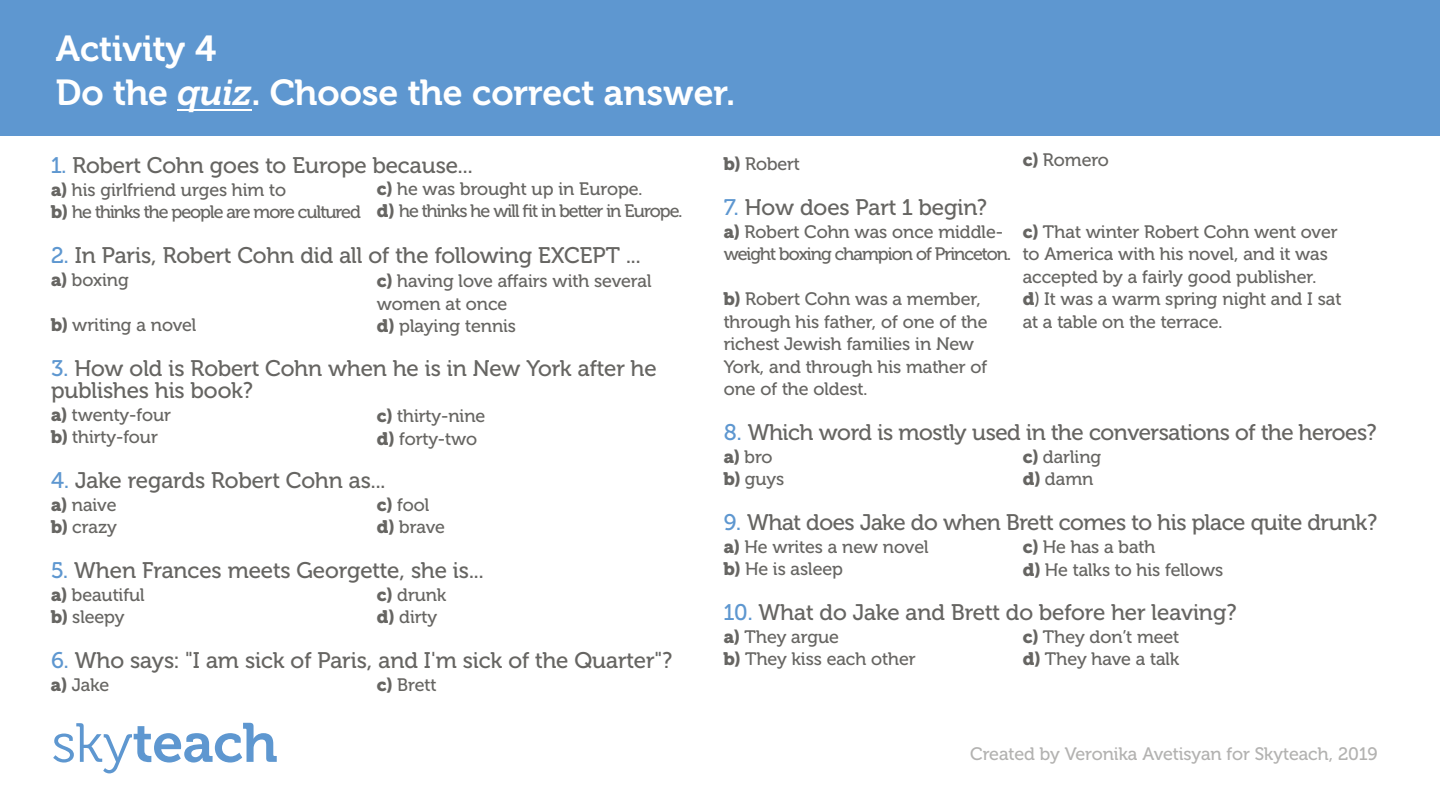
<style>
.page{position:relative;width:1440px;height:810px;background:#fff}
.page>*{position:absolute;margin:0;border:0;box-sizing:border-box;transform-origin:0 0}
.t1{font:36px/44px "Museo Cyrl 700";color:#fff}
.t2{font:22.5px/22.5px "Museo Cyrl 500";color:#666562}
.t3{font:18px/22.5px "Museo Cyrl 500";color:#666562}
.t4{font:18px/22.5px "Museo Cyrl 500";letter-spacing:-.05em;color:#666562}
.s1{font-style:italic}
.s2{color:#5e97d0}
.s3{font-family:"Museo Cyrl 900"}
</style>
<div class="page">
<div style="left:0;top:0;width:1440px;height:136px;background:#5e97d0"></div>
<svg style="left:53px;top:723px;width:224px;height:50px"></svg>
<hr style="left:178px;top:109px;width:74px;height:2px;background:#fff">
<h1 class="t1" style="left:56px;top:27px;width:681px">Activity 4<br>Do the <span class="s1">quiz</span>. Choose the correct answer.</h1>
<p class="t2" style="left:51px;top:155px;width:423px"><span class="s2">1.</span> Robert Cohn goes to Europe because...</p>
<p class="t4" style="left:51px;top:179px;width:311px"><span class="s3">a)</span> his girlfriend urges him to<br><span class="s3">b)</span> he thinks the people are more cultured</p>
<p class="t2" style="left:51px;top:245px;width:591px"><span class="s2">2.</span> In Paris, Robert Cohn did all of the following EXCEPT ...</p>
<p class="t3" style="left:51px;top:269px;width:79px"><span class="s3">a)</span> boxing</p>
<p class="t3" style="left:51px;top:314px;width:147px"><span class="s3">b)</span> writing a novel</p>
<p class="t2" style="left:51px;top:357px;width:607px"><span class="s2">3.</span> How old is Robert Cohn when he is in New York after he publishes his book?</p>
<p class="t3" style="left:51px;top:404px;width:121px"><span class="s3">a)</span> twenty-four <span class="s3">b)</span> thirty-four</p>
<p class="t2" style="left:51px;top:470px;width:336px"><span class="s2">4.</span> Jake regards Robert Cohn as...</p>
<p class="t3" style="left:51px;top:494px;width:68px"><span class="s3">a)</span> naive <span class="s3">b)</span> crazy</p>
<p class="t2" style="left:51px;top:560px;width:434px"><span class="s2">5.</span> When Frances meets Georgette, she is...</p>
<p class="t3" style="left:51px;top:584px;width:95px"><span class="s3">a)</span> beautiful <span class="s3">b)</span> sleepy</p>
<p class="t2" style="left:51px;top:650px;width:623px"><span class="s2">6.</span> Who says: "I am sick of Paris, and I'm sick of the Quarter"?</p>
<p class="t3" style="left:51px;top:674px;width:60px"><span class="s3">a)</span> Jake</p>
<p class="t4" style="left:377px;top:178px;width:307px"><span class="s3">c)</span> he was brought up in Europe.<br><span class="s3">d)</span> he thinks he will fit in better in Europe.</p>
<p class="t3" style="left:377px;top:270px;width:276px"><span class="s3">c)</span> having love affairs with several women at once<br><span class="s3">d)</span> playing tennis</p>
<p class="t3" style="left:377px;top:405px;width:110px"><span class="s3">c)</span> thirty-nine <span class="s3">d)</span> forty-two</p>
<p class="t3" style="left:377px;top:493px;width:69px"><span class="s3">c)</span> fool <span class="s3">d)</span> brave</p>
<p class="t3" style="left:377px;top:583px;width:71px"><span class="s3">c)</span> drunk <span class="s3">d)</span> dirty</p>
<p class="t3" style="left:377px;top:673px;width:61px"><span class="s3">c)</span> Brett</p>
<p class="t3" style="left:1023px;top:149px;width:88px"><span class="s3">c)</span> Romero</p>
<p class="t3" style="left:724px;top:153px;width:78px"><span class="s3">b)</span> Robert</p>
<p class="t2" style="left:724px;top:197px;width:265px"><span class="s2">7.</span> How does Part 1 begin?</p>
<p class="t4" style="left:724px;top:221px;width:289px"><span class="s3">a)</span> Robert Cohn was once middle&shy;weight boxing champion of Princeton.</p>
<p class="t3" style="left:724px;top:288px;width:265px"><span class="s3">b)</span> Robert Cohn was a member, through his father, of one of the richest Jewish families in New<br>York, and through his mather of one of the oldest.</p>
<p class="t2" style="left:724px;top:422px;width:655px"><span class="s2">8.</span> Which word is mostly used in the conversations of the heroes?</p>
<p class="t3" style="left:724px;top:446px;width:62px"><span class="s3">a)</span> bro <span class="s3">b)</span> guys</p>
<p class="t2" style="left:724px;top:512px;width:655px"><span class="s2">9.</span> What does Jake do when Brett comes to his place quite drunk?</p>
<p class="t3" style="left:724px;top:536px;width:206px"><span class="s3">a)</span> He writes a new novel <span class="s3">b)</span> He is asleep</p>
<p class="t2" style="left:724px;top:602px;width:515px"><span class="s2">10.</span> What do Jake and Brett do before her leaving?</p>
<p class="t3" style="left:724px;top:626px;width:193px"><span class="s3">a)</span> They argue<br><span class="s3">b)</span> They kiss each other</p>
<p class="t3" style="left:1023px;top:220px;width:320px"><span class="s3">c)</span> That winter Robert Cohn went over to America with his novel, and it was accepted by a fairly good publisher.<br><span class="s3">d</span>) It was a warm spring night and I sat at a table on the terrace.</p>
<p class="t3" style="left:1023px;top:445px;width:80px"><span class="s3">c)</span> darling <span class="s3">d)</span> damn</p>
<p class="t3" style="left:1023px;top:536px;width:202px"><span class="s3">c)</span> He has a bath<br><span class="s3">d)</span> He talks to his fellows</p>
<p class="t3" style="left:1023px;top:625px;width:158px"><span class="s3">c)</span> They don’t meet <span class="s3">d)</span> They have a talk</p>
<p class="t3" style="left:970px;top:743px;width:409px">Created by Veronika Avetisyan for Skyteach, 2019</p>
</div>
